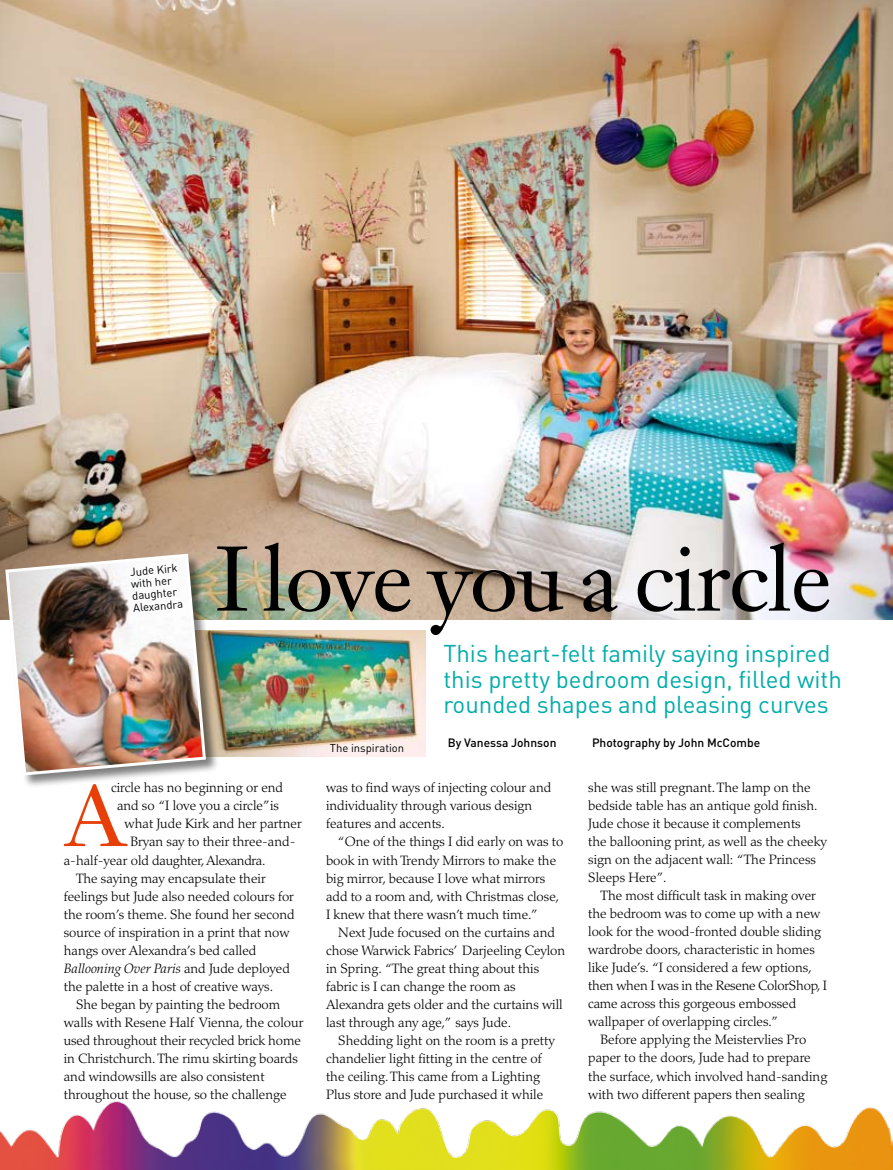
<style>
.page{position:relative;width:893px;height:1170px;background:#fff}
.page>*{position:absolute;margin:0;border:0;box-sizing:border-box;transform-origin:0 0}
.t1{font:90px "Janson Text";letter-spacing:-.02em;color:#000}
.t2{font:85.5px "Janson Text";color:#e83f09;scale:1.05 1}
.t3{font:24px/25.5px "DIN";color:#00aca9}
.t4{font:300 13.5px/18px "Palatino";color:#000}
.t5{font:300 13.5px "Palatino";letter-spacing:-.02em;color:#000}
.t6{font:italic 300 13.5px "Palatino";color:#000}
.t7{font:500 12px "DIN";color:#000}
.t8{font:11.25px/12px "DIN";color:#000}
.s1{font-style:normal}
</style>
<div class="page">
<img style="left:0;top:1101px;width:893px;height:68px">
<img style="left:0;top:0;width:893px;height:619px">
<img style="left:226px;top:630px;width:199px;height:126px">
<div style="left:4px;top:552px;width:222px;height:243px;background:#000;opacity:.5"></div>
<img style="left:4px;top:552px;width:204px;height:225px">
<p class="t8" style="left:130px;top:566px;width:52px;rotate:-5deg">Jude Kirk with her daughter<br>Alexandra</p>
<h1 class="t1" style="left:216px;top:522px;width:618px">I love you a circle</h1>
<p class="t8" style="left:330px;top:741px;width:76px">The inspiration</p>
<h3 class="t3" style="left:443px;top:640px;width:400px">This heart-felt family saying inspired this pretty bedroom design, filled with rounded shapes and pleasing curves</h3>
<p class="t7" style="left:448px;top:735px;width:110px">By Vanessa Johnson</p>
<p class="t7" style="left:592px;top:735px;width:170px">Photography by John McCombe</p>
<p class="t4" style="left:111px;top:779px;width:174px">circle has no beginning or end</p>
<p class="t4" style="left:117px;top:797px;width:163px">and so “I love you a circle”is</p>
<p class="t4" style="left:125px;top:815px;width:179px">what Jude Kirk and her partner</p>
<p class="t4" style="left:131px;top:833px;width:166px">Bryan say to their three-and-</p>
<p class="t5" style="left:64px;top:852px;width:203px">a-half-year old daughter, Alexandra.</p>
<p class="t4" style="left:76px;top:869px;width:191px">The saying may encapsulate their</p>
<p class="t4" style="left:64px;top:887px;width:232px">feelings but Jude also needed colours for</p>
<p class="t4" style="left:64px;top:905px;width:232px">the room’s theme. She found her second</p>
<p class="t4" style="left:64px;top:923px;width:227px">source of inspiration in a print that now</p>
<p class="t4" style="left:64px;top:941px;width:194px">hangs over Alexandra’s bed called</p>
<p class="t6" style="left:64px;top:960px;width:228px">Ballooning Over Paris <span class="s1">and Jude deployed</span></p>
<p class="t4" style="left:64px;top:977px;width:211px">the palette in a host of creative ways.</p>
<p class="t4" style="left:76px;top:995px;width:206px">She began by painting the bedroom</p>
<p class="t4" style="left:64px;top:1013px;width:241px">walls with Resene Half Vienna, the colour</p>
<p class="t4" style="left:64px;top:1031px;width:239px">used throughout their recycled brick home</p>
<p class="t4" style="left:64px;top:1049px;width:236px">in Christchurch. The rimu skirting boards</p>
<p class="t4" style="left:64px;top:1067px;width:202px">and windowsills are also consistent</p>
<p class="t4" style="left:64px;top:1085px;width:224px">throughout the house, so the challenge</p>
<h2 class="t2" style="left:65px;top:762px;width:59px">A</h2>
<p class="t4" style="left:326px;top:779px;width:227px">was to find ways of injecting colour and individuality through various design features and accents.</p>
<p class="t4" style="left:326px;top:833px;width:239px;text-indent:12px">“One of the things I did early on was to book in with Trendy Mirrors to make the big mirror, because I love what mirrors add to a room and, with Christmas close, I knew that there wasn’t much time.”</p>
<p class="t4" style="left:326px;top:923px;width:241px;text-indent:12px">Next Jude focused on the curtains and chose Warwick Fabrics’ Darjeeling Ceylon in Spring. “The great thing about this fabric is I can change the room as Alexandra gets older and the curtains will last through any age,” says Jude.</p>
<p class="t4" style="left:326px;top:1031px;width:230px;text-indent:12px">Shedding light on the room is a pretty chandelier light fitting in the centre of the ceiling. This came from a Lighting Plus store and Jude purchased it while</p>
<p class="t4" style="left:588px;top:779px;width:240px">she was still pregnant. The lamp on the bedside table has an antique gold finish.<br>Jude chose it because it complements<br>the ballooning print, as well as the cheeky sign on the adjacent wall: “The Princess Sleeps Here”.</p>
<p class="t4" style="left:600px;top:887px;width:217px">The most difficult task in making over</p>
<p class="t4" style="left:588px;top:905px;width:234px">the bedroom was to come up with a new</p>
<p class="t4" style="left:588px;top:923px;width:234px">look for the wood-fronted double sliding</p>
<p class="t4" style="left:588px;top:941px;width:228px">wardrobe doors, characteristic in homes</p>
<p class="t4" style="left:588px;top:959px;width:225px">like Jude’s. “I considered a few options,</p>
<p class="t5" style="left:588px;top:977px;width:240px">then when I was in the Resene ColorShop, I</p>
<p class="t4" style="left:588px;top:995px;width:210px">came across this gorgeous embossed</p>
<p class="t4" style="left:588px;top:1013px;width:191px">wallpaper of overlapping circles.”</p>
<p class="t4" style="left:600px;top:1031px;width:207px">Before applying the Meistervlies Pro</p>
<p class="t4" style="left:588px;top:1048px;width:224px">paper to the doors, Jude had to prepare</p>
<p class="t4" style="left:588px;top:1066px;width:241px">the surface, which involved hand-sanding</p>
<p class="t4" style="left:588px;top:1084px;width:218px">with two different papers then sealing</p>
</div>
